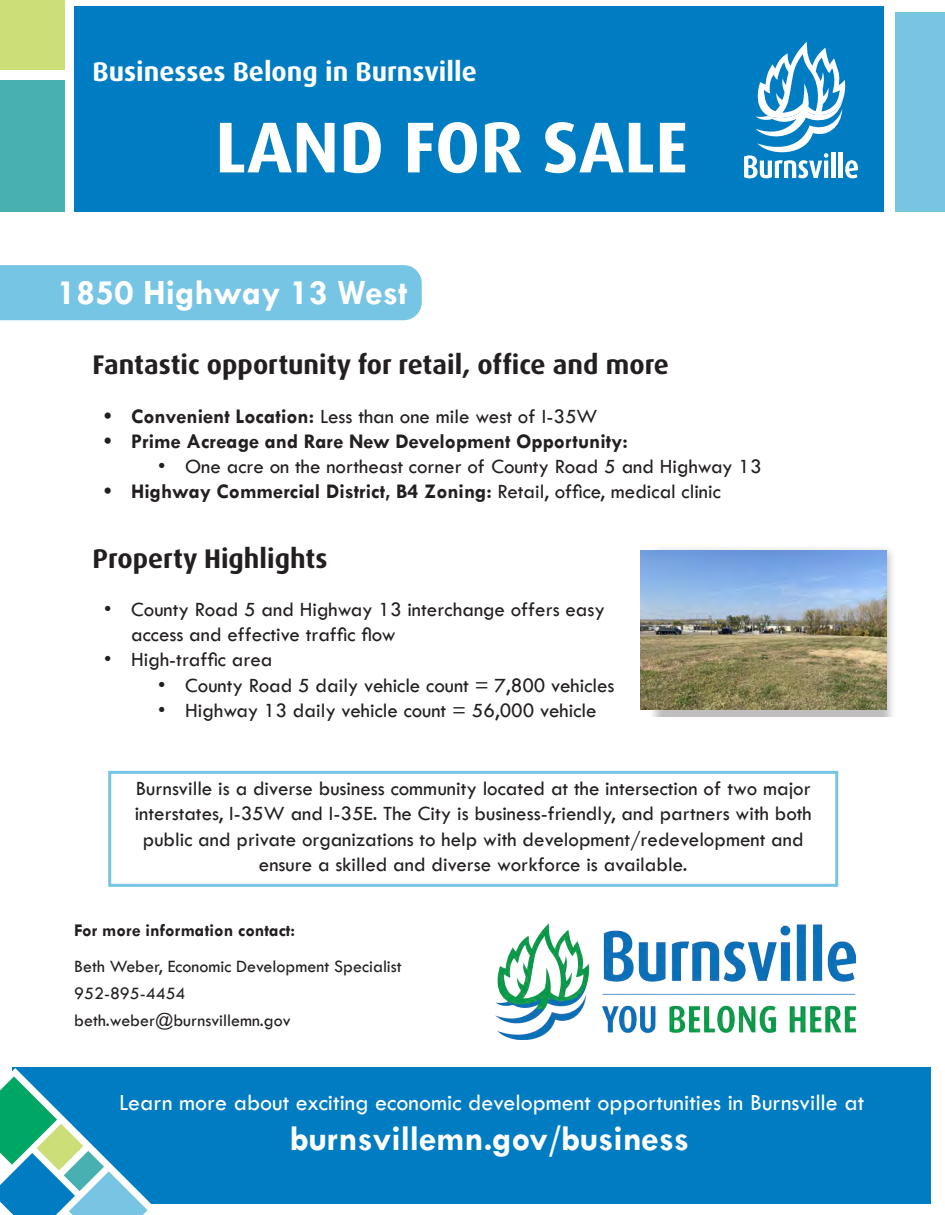
<style>
.page{position:relative;width:945px;height:1215px;background:#fff}
.page>*{position:absolute;margin:0;border:0;box-sizing:border-box;transform-origin:0 0}
.t1{font:700 72px "Dax OT";color:#fff}
.t2{font:700 36px "Tw Cen";letter-spacing:-.005em;color:#fff}
.t3{font:700 27px "Dax OT";color:#231f20}
.t4{font:700 27px "Dax OT";color:#fff}
.t5{font:24px "Tw Cen";color:#fff}
.t6{font:21px/25.2px "Tw Cen";color:#231f20}
.t7{font:700 21px "Tw Cen";color:#231f20}
.t8{font:18px/27px "Tw Cen";color:#231f20}
.t9{font:700 18px "Tw Cen";color:#231f20}
.s1{font-weight:700}
.s2{font-weight:400}
</style>
<div class="page">
<div style="left:12px;top:1067px;width:918px;height:136px;background:#007cc2"></div>
<svg style="left:0;top:1068px;width:161px;height:147px"></svg>
<div style="left:74px;top:7px;width:810px;height:205px;background:#007cc2"></div>
<div style="left:895px;top:13px;width:50px;height:199px;background:#77c5e3"></div>
<div style="left:0;top:0;width:64px;height:69px;background:#cbde77"></div>
<div style="left:0;top:81px;width:64px;height:131px;background:#49b0b1"></div>
<svg style="left:744px;top:42px;width:114px;height:136px"></svg>
<div style="left:0;top:265px;width:422px;height:55px;background:#77c5e5"></div>
<img style="left:496px;top:924px;width:360px;height:116px">
<div style="left:108px;top:771px;width:730px;height:116px;border:3px solid #77c5e5"></div>
<div style="left:622px;top:522px;width:302px;height:194px;background:#231f20;opacity:.29"></div>
<img style="left:641px;top:551px;width:245px;height:159px">
<p class="t4" style="left:93px;top:55px;width:386px">Businesses Belong in Burnsville</p>
<h1 class="t1" style="left:215px;top:101px;width:475px">LAND FOR SALE</h1>
<h2 class="t2" style="left:57px;top:271px;width:352px">1850 Highway 13 West</h2>
<p class="t3" style="left:93px;top:348px;width:578px">Fantastic opportunity for retail, office and more</p>
<p class="t6" style="left:104px;top:403px;width:495px"><span class="s1">• Convenient Location:</span> Less than one mile west of I-35W</p>
<p class="t7" style="left:104px;top:429px;width:525px">• Prime Acreage and Rare New Development Opportunity:</p>
<p class="t6" style="left:158px;top:454px;width:605px">• One acre on the northeast corner of County Road 5 and Highway 13</p>
<p class="t7" style="left:104px;top:479px;width:618px">• Highway Commercial District, B4 Zoning: <span class="s2">Retail, office, medical clinic</span></p>
<p class="t3" style="left:93px;top:541px;width:236px">Property Highlights</p>
<p class="t6" style="left:131px;top:597px;width:475px;text-indent:-27px">• County Road 5 and Highway 13 interchange offers easy access and effective traffic flow</p>
<p class="t6" style="left:104px;top:647px;width:170px">• High-traffic area</p>
<p class="t6" style="left:158px;top:672px;width:458px">• County Road 5 daily vehicle count = 7,800 vehicles</p>
<p class="t6" style="left:158px;top:697px;width:440px">• Highway 13 daily vehicle count = 56,000 vehicle</p>
<p class="t6" style="left:135px;top:776px;width:679px;text-align:center">Burnsville is a diverse business community located at the intersection of two major interstates, I-35W and I-35E. The City is business-friendly, and partners with both public and private organizations to help with development/redevelopment and ensure a skilled and diverse workforce is available.</p>
<p class="t9" style="left:74px;top:920px;width:223px">For more information contact:</p>
<p class="t8" style="left:74px;top:953px;width:329px">Beth Weber, Economic Development Specialist<br>952-895-4454 beth.weber@burnsvillemn.gov</p>
<p class="t5" style="left:119px;top:1088px;width:747px">Learn more about exciting economic development opportunities in Burnsville at</p>
<h2 class="t2" style="left:290px;top:1117px;width:401px">burnsvillemn.gov/business</h2>
</div>
